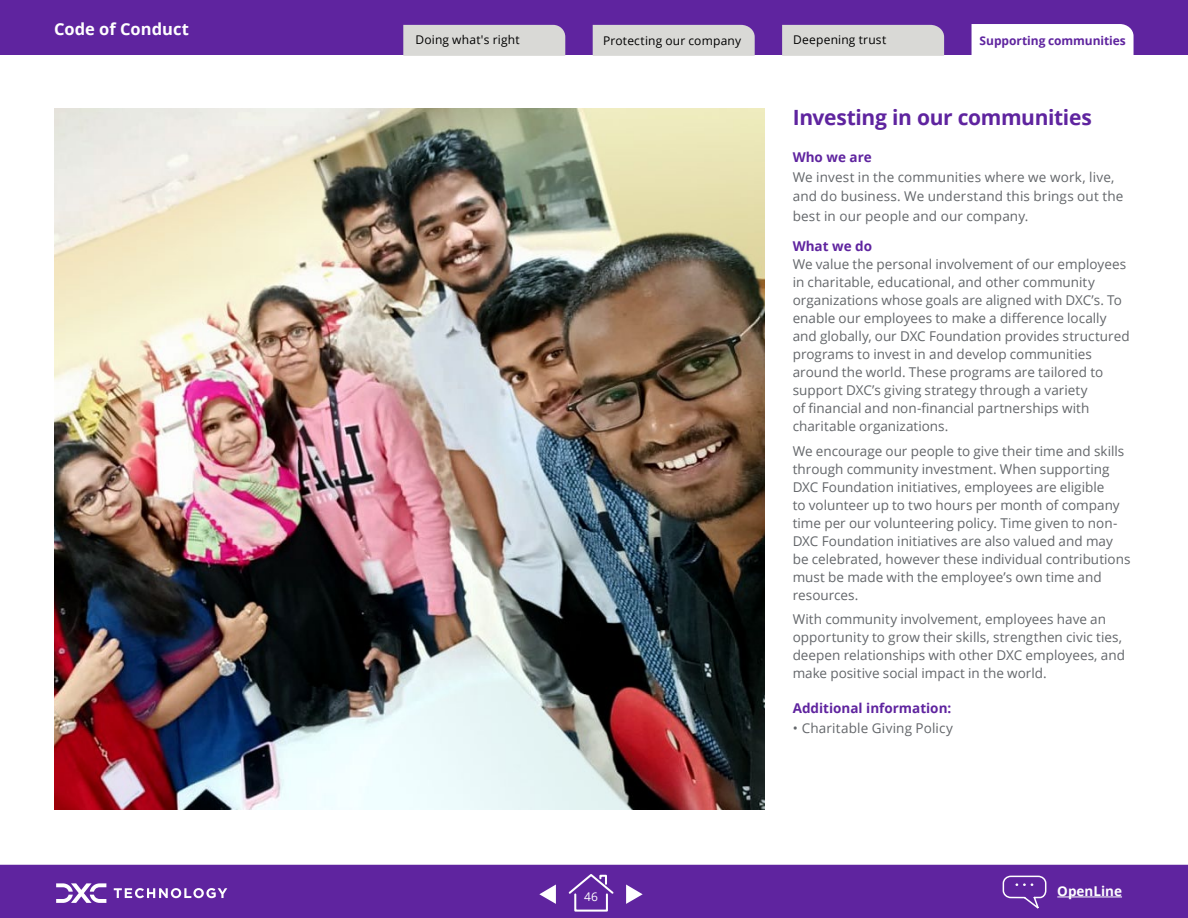
<style>
.page{position:relative;width:1188px;height:918px;background:#fff}
.page>*{position:absolute;margin:0;border:0;box-sizing:border-box;transform-origin:0 0}
.t1{font:700 21px "Open Sans";letter-spacing:-.015em;color:#5f249f}
.t2{font:700 16.5px "Open Sans";color:#fff}
.t3{font:13.5px/18px "Open Sans";color:#63666a}
.t4{font:700 13.5px "Open Sans";color:#5f249f}
.t5{font:700 13.5px "Open Sans";color:#fff}
.t6{font:12px "Open Sans";letter-spacing:.015em;color:#000}
.t7{font:700 12px "Open Sans";letter-spacing:-.005em;color:#5f249f}
.t8{font:12px "Open Sans";color:#fff}
</style>
<div class="page">
<div style="left:0;top:864px;width:1188px;height:54px;background:#5f249f"></div>
<svg style="left:567px;top:872px;width:48px;height:41px;background:#7543ac"></svg>
<hr style="left:1057px;top:897px;width:65px;height:1px;background:#fff">
<svg style="left:1002px;top:875px;width:45px;height:37px;background:#7340ab"></svg>
<svg style="left:114px;top:888px;width:113px;height:10px"></svg>
<svg style="left:56px;top:883px;width:50px;height:20px"></svg>
<div style="left:0;top:0;width:1188px;height:55px;background:#5f249f"></div>
<div style="left:972px;top:24px;width:162px;height:31px;background:#fff"></div>
<img style="left:54px;top:108px;width:711px;height:702px">
<svg style="left:539px;top:885px;width:17px;height:19px"></svg>
<svg style="left:626px;top:885px;width:17px;height:19px"></svg>
<div style="left:403px;top:25px;width:162px;height:31px;background:#d9d9d6"></div>
<div style="left:593px;top:25px;width:162px;height:31px;background:#d9d9d6"></div>
<div style="left:782px;top:25px;width:162px;height:31px;background:#d9d9d6"></div>
<p class="t2" style="left:54px;top:18px;width:137px">Code of Conduct</p>
<p class="t6" style="left:415px;top:31px;width:106px">Doing what's right</p>
<p class="t6" style="left:603px;top:32px;width:139px">Protecting our company</p>
<p class="t6" style="left:793px;top:31px;width:95px">Deepening trust</p>
<p class="t7" style="left:980px;top:32px;width:148px">Supporting communities</p>
<p class="t8" style="left:584px;top:888px;width:15px">46</p>
<h1 class="t1" style="left:793px;top:103px;width:301px">Investing in our communities</h1>
<p class="t4" style="left:793px;top:148px;width:81px">Who we are</p>
<p class="t3" style="left:793px;top:167px;width:332px;line-height:19.5px">We invest in the communities where we work, live, and do business. We understand this brings out the best in our people and our company.</p>
<p class="t4" style="left:793px;top:236px;width:81px">What we do</p>
<p class="t3" style="left:793px;top:255px;width:338px">We value the personal involvement of our employees in charitable, educational, and other community organizations whose goals are aligned with DXC’s. To enable our employees to make a difference locally and globally, our DXC Foundation provides structured programs to invest in and develop communities around the world. These programs are tailored to support DXC’s giving strategy through a variety<br>of financial and non-financial partnerships with charitable organizations.</p>
<p class="t3" style="left:793px;top:441px;width:339px">We encourage our people to give their time and skills through community investment. When supporting DXC Foundation initiatives, employees are eligible<br>to volunteer up to two hours per month of company time per our volunteering policy. Time given to non-DXC Foundation initiatives are also valued and may be celebrated, however these individual contributions must be made with the employee’s own time and resources.</p>
<p class="t3" style="left:793px;top:610px;width:334px">With community involvement, employees have an opportunity to grow their skills, strengthen civic ties, deepen relationships with other DXC employees, and make positive social impact in the world.</p>
<p class="t4" style="left:793px;top:699px;width:160px">Additional information:</p>
<p class="t3" style="left:793px;top:718px;width:162px">• Charitable Giving Policy</p>
<p class="t5" style="left:1057px;top:881px;width:66px">OpenLine</p>
</div>
